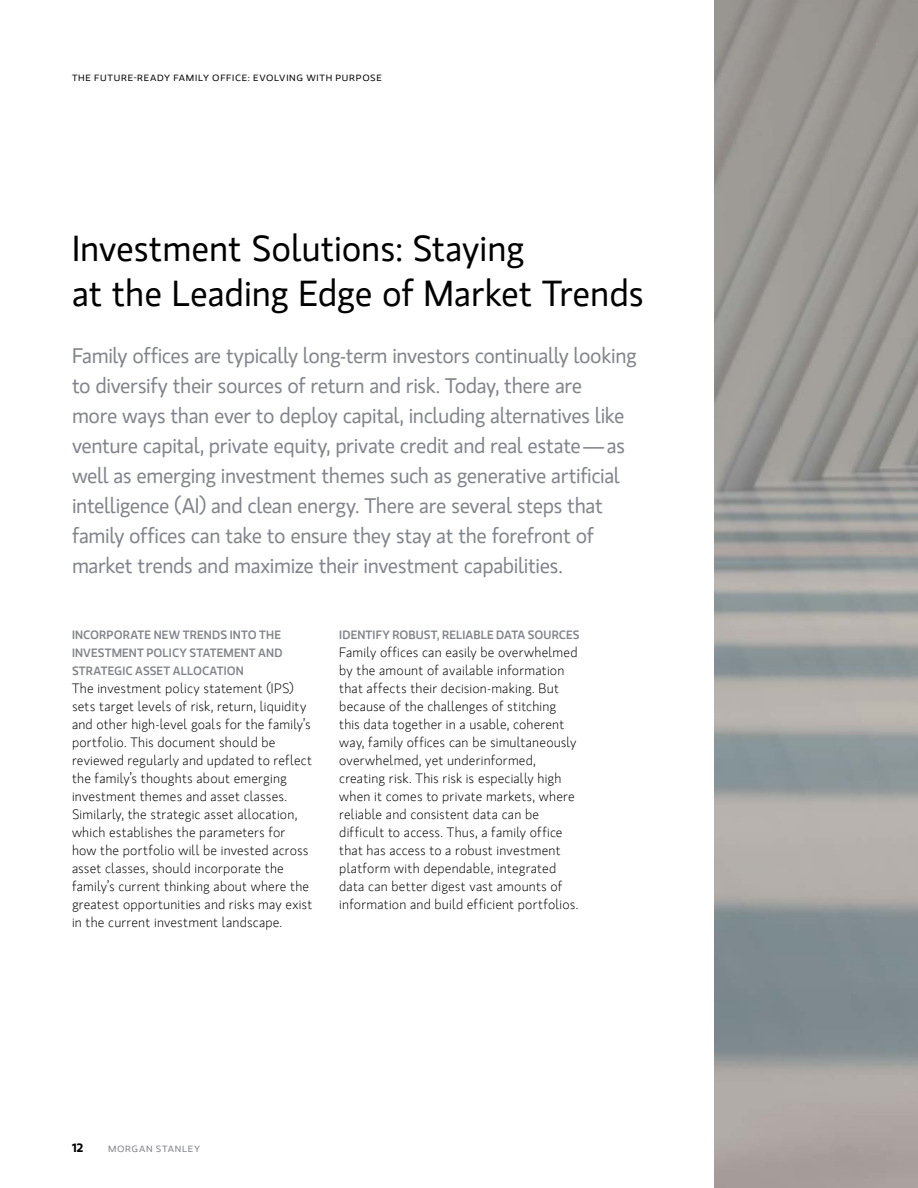
<style>
.page{position:relative;width:918px;height:1188px;background:#fff}
.page>*{position:absolute;margin:0;border:0;box-sizing:border-box;transform-origin:0 0}
.t1{font:36px/45px "MS Gloriola II Std";letter-spacing:-.005em;color:#000}
.t2{font:21px/30px "MS Gloriola II Std";letter-spacing:-.02em;color:#81848a}
.t3{font:300 13.5px/18px "MS Gloriola II Std";letter-spacing:.015em;color:#000}
.t4{font:500 12px/18px "MS Gloriola II Std";letter-spacing:.01em;color:#81848a}
.t5{font:700 12px "MS Gloriola II Std";color:#000}
.t6{font:9px "MS Gloriola II Std";letter-spacing:.075em;color:#000;scale:1.1 1}
.t7{font:9px "MS Gloriola II Std";letter-spacing:.07em;color:#808285;scale:1.1 1}
</style>
<div class="page">
<p class="t6" style="left:72px;top:72px;width:283px">THE FUTURE-READY FAMILY OFFICE: EVOLVING WITH PURPOSE</p>
<h1 class="t1" style="left:72px;top:225px;width:573px">Investment Solutions: Staying<br>at the Leading Edge of Market Trends</h1>
<p class="t2" style="left:72px;top:340px;width:566px">Family offices are typically long-term investors continually looking to diversify their sources of return and risk. Today, there are<br>more ways than ever to deploy capital, including alternatives like venture capital, private equity, private credit and real estate—as well as emerging investment themes such as generative artificial intelligence (AI) and clean energy. There are several steps that family offices can take to ensure they stay at the forefront of market trends and maximize their investment capabilities.</p>
<p class="t4" style="left:72px;top:625px;width:212px">INCORPORATE NEW TRENDS INTO THE<br>INVESTMENT POLICY STATEMENT AND<br>STRATEGIC ASSET ALLOCATION</p>
<p class="t3" style="left:72px;top:679px;width:242px">The investment policy statement (IPS) sets target levels of risk, return, liquidity and other high-level goals for the family’s portfolio. This document should be reviewed regularly and updated to reflect the family’s thoughts about emerging investment themes and asset classes.<br>Similarly, the strategic asset allocation, which establishes the parameters for how the portfolio will be invested across asset classes, should incorporate the family’s current thinking about where the greatest opportunities and risks may exist in the current investment landscape.</p>
<p class="t4" style="left:339px;top:625px;width:242px">IDENTIFY ROBUST, RELIABLE DATA SOURCES</p>
<p class="t3" style="left:339px;top:643px;width:241px">Family offices can easily be overwhelmed by the amount of available information that affects their decision-making. But because of the challenges of stitching this data together in a usable, coherent way, family offices can be simultaneously overwhelmed, yet underinformed, creating risk. This risk is especially high when it comes to private markets, where reliable and consistent data can be difficult to access. Thus, a family office that has access to a robust investment platform with dependable, integrated data can better digest vast amounts of information and build efficient portfolios.</p>
<p class="t5" style="left:72px;top:1139px;width:13px">12</p>
<p class="t7" style="left:108px;top:1143px;width:85px">MORGAN STANLEY</p>
</div>
